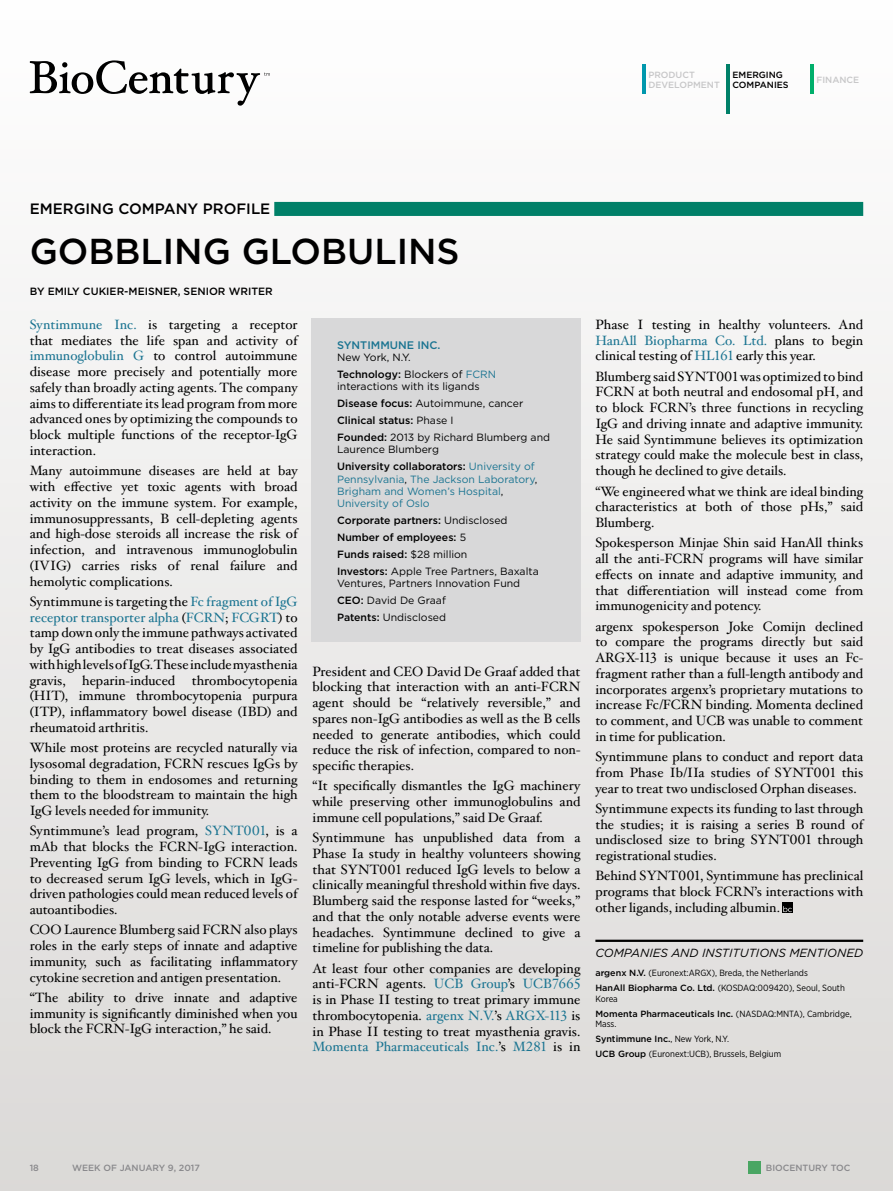
<style>
.page{position:relative;width:893px;height:1191px;background:#fff}
.page>*{position:absolute;margin:0;border:0;box-sizing:border-box;transform-origin:0 0}
.title_banner{font:500 36px "Gotham";color:#000}
.Emerging_Company_KIC{font:500 15px "Gotham";color:#000}
.body_text{font:13.5px/15.8px "Hoefler Txt";color:#000;text-align:justify}
.co_inst_hed{font:italic 11.7px "Gotham";color:#000}
.ecp_co{font:500 10.95px "Gotham";color:#1a7491}
.ecp_body_text{font:10.5px/12.3px "Gotham";color:#000}
.ecp_body_text-2{font:10.5px/12.3px "Gotham";color:#1a7491}
.ecp_body_text-3{font:500 10.5px "Gotham";color:#000}
.byline{font:500 10.5px "Gotham";color:#000}
.ecp_co_loc{font:10.5px "Gotham";color:#000}
.co_inst_list{font:9px/10.5px "Gotham Narrow";color:#000}
.t1{font:500 9px "Gotham";color:#89898c}
.co_inst_list-2{font:500 9px "Gotham";color:#000}
.t2{font:500 9px/10.5px "Gotham";color:#c7c7c8}
.menu_style{font:500 9px "Gotham";color:#000}
.s1{color:#1a7491}
.s2{font-weight:500}
.s3{font-weight:400}
.s4{font-weight:500;color:#000}
.s5{color:#000}
.s6{font-family:"Gotham";font-weight:500}
.s7{font-family:"Gotham Narrow";font-weight:400}
</style>
<div class="page">
<div style="left:0;top:0;width:893px;height:1191px;background:linear-gradient(to bottom,#fefefe,#dbd9d7)"></div>
<hr style="left:810px;top:65px;width:3px;height:29px;background:#00af6b">
<hr style="left:642px;top:65px;width:3px;height:29px;background:#0098ad">
<svg style="left:30px;top:60px;width:240px;height:46px"></svg>
<div style="left:748px;top:1161px;width:13px;height:13px;background:#49a663"></div>
<hr style="left:726px;top:65px;width:3px;height:49px;background:#008068">
<div style="left:274px;top:202px;width:589px;height:14px;background:#008068"></div>
<hr style="left:595px;top:939px;width:268px;height:3px;background:#000">
<div style="left:783px;top:902px;width:10px;height:10px;background:#000"></div>
<svg style="left:783px;top:906px;width:9px;height:6px"></svg>
<div style="left:311px;top:319px;width:270px;height:323px;background:#d8d8d9"></div>
<p class="t2" style="left:648px;top:69px;width:73px">PRODUCT<br>DEVELOPMENT</p>
<p class="menu_style" style="left:732px;top:68px;width:52px">EMERGING</p>
<p class="menu_style" style="left:732px;top:79px;width:58px">COMPANIES</p>
<p class="t2" style="left:816px;top:74px;width:44px">FINANCE</p>
<p class="Emerging_Company_KIC" style="left:30px;top:199px;width:242px">EMERGING COMPANY PROFILE</p>
<p class="title_banner" style="left:30px;top:227px;width:431px">GOBBLING GLOBULINS</p>
<p class="byline" style="left:30px;top:284px;width:244px">BY EMILY CUKIER-MEISNER, SENIOR WRITER</p>
<p class="body_text" style="left:30px;top:316px;width:269px"><span class="s1">Syntimmune Inc.</span> is targeting a receptor that mediates the life span and activity of <span class="s1">immunoglobulin G</span> to control autoimmune disease more precisely and potentially more safely than broadly acting agents. The company aims to differentiate its lead program from more advanced ones by optimizing the compounds to block multiple functions of the receptor-IgG interaction.</p>
<p class="body_text" style="left:30px;top:462px;width:269px">Many autoimmune diseases are held at bay with effective yet toxic agents with broad activity on the immune system. For example, immunosuppressants, B cell-depleting agents and high-dose steroids all increase the risk of infection, and intravenous immunoglobulin (IVIG) carries risks of renal failure and hemolytic complications.</p>
<p class="body_text" style="left:30px;top:593px;width:269px">Syntimmune is targeting the <span class="s1">Fc fragment of IgG receptor transporter alpha</span> (<span class="s1">FCRN</span>; <span class="s1">FCGRT</span>) to tamp down only the immune pathways activated by IgG antibodies to treat diseases associated with high levels of IgG. These include myasthenia gravis, heparin-induced thrombocytopenia (HIT), immune thrombocytopenia purpura (ITP), inflammatory bowel disease (IBD) and rheumatoid arthritis.</p>
<p class="body_text" style="left:30px;top:739px;width:269px">While most proteins are recycled naturally via lysosomal degradation, FCRN rescues IgGs by binding to them in endosomes and returning them to the bloodstream to maintain the high IgG levels needed for immunity.</p>
<p class="body_text" style="left:30px;top:822px;width:269px">Syntimmune’s lead program, <span class="s1">SYNT001</span>, is a mAb that blocks the FCRN-IgG interaction.<br>Preventing IgG from binding to FCRN leads to decreased serum IgG levels, which in IgG&shy;driven pathologies could mean reduced levels of autoantibodies.</p>
<p class="body_text" style="left:30px;top:921px;width:269px">COO Laurence Blumberg said FCRN also plays roles in the early steps of innate and adaptive immunity, such as facilitating inflammatory cytokine secretion and antigen presentation.</p>
<p class="body_text" style="left:30px;top:989px;width:269px">“The ability to drive innate and adaptive immunity is significantly diminished when you block the FCRN-IgG interaction,” he said.</p>
<p class="ecp_co" style="left:337px;top:338px;width:105px">SYNTIMMUNE INC.</p>
<p class="ecp_co_loc" style="left:337px;top:350px;width:75px">New York, N.Y.</p>
<p class="ecp_body_text" style="left:337px;top:368px;width:161px"><span class="s2">Technology:</span> Blockers of <span class="s1">FCRN </span>interactions with its ligands</p>
<p class="ecp_body_text" style="left:337px;top:397px;width:188px"><span class="s2">Disease focus:</span> Autoimmune, cancer</p>
<p class="ecp_body_text-3" style="left:337px;top:413px;width:118px">Clinical status: <span class="s3">Phase I</span></p>
<p class="ecp_body_text" style="left:337px;top:431px;width:214px"><span class="s2">Founded:</span> 2013 by Richard Blumberg and<br>Laurence Blumberg</p>
<p class="ecp_body_text-2" style="left:337px;top:460px;width:202px"><span class="s4">University collaborators:</span> University of Pennsylvania<span class="s5">,</span> The Jackson Laboratory<span class="s5">, </span>Brigham and Women’s Hospital<span class="s5">, </span>University of Oslo</p>
<p class="ecp_body_text-3" style="left:337px;top:513px;width:172px">Corporate partners: <span class="s3">Undisclosed</span></p>
<p class="ecp_body_text-3" style="left:337px;top:530px;width:130px">Number of employees: <span class="s3">5</span></p>
<p class="ecp_body_text-3" style="left:337px;top:547px;width:132px">Funds raised: <span class="s3">$28 million</span></p>
<p class="ecp_body_text" style="left:337px;top:565px;width:203px"><span class="s2">Investors:</span> Apple Tree Partners, Baxalta<br>Ventures, Partners Innovation Fund</p>
<p class="ecp_body_text" style="left:337px;top:594px;width:110px"><span class="s2">CEO:</span> David De Graaf</p>
<p class="ecp_body_text" style="left:337px;top:611px;width:111px"><span class="s2">Patents:</span> Undisclosed</p>
<p class="body_text" style="left:313px;top:662px;width:269px">President and CEO David De Graaf added that blocking that interaction with an anti-FCRN agent should be “relatively reversible,” and spares non-IgG antibodies as well as the B cells needed to generate antibodies, which could reduce the risk of infection, compared to non&shy;specific therapies.</p>
<p class="body_text" style="left:313px;top:777px;width:269px">“It specifically dismantles the IgG machinery while preserving other immunoglobulins and immune cell populations,” said De Graaf.</p>
<p class="body_text" style="left:313px;top:829px;width:269px">Syntimmune has unpublished data from a Phase Ia study in healthy volunteers showing that SYNT001 reduced IgG levels to below a clinically meaningful threshold within five days.<br>Blumberg said the response lasted for “weeks,” and that the only notable adverse events were headaches. Syntimmune declined to give a timeline for publishing the data.</p>
<p class="body_text" style="left:313px;top:959px;width:269px">At least four other companies are developing anti-FCRN agents. <span class="s1">UCB Group</span>’s <span class="s1">UCB7665 </span>is in Phase II testing to treat primary immune thrombocytopenia. <span class="s1">argenx N.V.</span>’s <span class="s1">ARGX-113</span> is in Phase II testing to treat myasthenia gravis.<br><span class="s1">Momenta Pharmaceuticals Inc.</span>’s <span class="s1">M281</span> is in</p>
<p class="body_text" style="left:595px;top:316px;width:269px">Phase I testing in healthy volunteers. And <span class="s1">HanAll Biopharma Co. Ltd.</span> plans to begin clinical testing of <span class="s1">HL161</span> early this year.</p>
<p class="body_text" style="left:595px;top:368px;width:269px">Blumberg said SYNT001 was optimized to bind FCRN at both neutral and endosomal pH, and to block FCRN’s three functions in recycling IgG and driving innate and adaptive immunity.<br>He said Syntimmune believes its optimization strategy could make the molecule best in class, though he declined to give details.</p>
<p class="body_text" style="left:595px;top:482px;width:269px">“We engineered what we think are ideal binding characteristics at both of those pHs,” said Blumberg.</p>
<p class="body_text" style="left:595px;top:534px;width:269px">Spokesperson Minjae Shin said HanAll thinks all the anti-FCRN programs will have similar effects on innate and adaptive immunity, and that differentiation will instead come from immunogenicity and potency.</p>
<p class="body_text" style="left:595px;top:617px;width:269px">argenx spokesperson Joke Comijn declined to compare the programs directly but said ARGX-113 is unique because it uses an Fc&shy;fragment rather than a full-length antibody and incorporates argenx’s proprietary mutations to increase Fc/FCRN binding. Momenta declined to comment, and UCB was unable to comment in time for publication.</p>
<p class="body_text" style="left:595px;top:748px;width:269px">Syntimmune plans to conduct and report data from Phase Ib/IIa studies of SYNT001 this year to treat two undisclosed Orphan diseases.</p>
<p class="body_text" style="left:595px;top:800px;width:269px">Syntimmune expects its funding to last through the studies; it is raising a series B round of undisclosed size to bring SYNT001 through registrational studies.</p>
<p class="body_text" style="left:595px;top:867px;width:269px">Behind SYNT001, Syntimmune has preclinical programs that block FCRN’s interactions with other ligands, including albumin.</p>
<p class="co_inst_hed" style="left:595px;top:945px;width:269px">COMPANIES AND INSTITUTIONS MENTIONED</p>
<p class="co_inst_list" style="left:595px;top:967px;width:214px"><span class="s6">argenx N.V.</span> (Euronext:ARGX), Breda, the Netherlands</p>
<p class="co_inst_list" style="left:595px;top:982px;width:251px"><span class="s6">HanAll Biopharma Co. Ltd.</span> (KOSDAQ:009420), Seoul, South<br>Korea</p>
<p class="co_inst_list" style="left:595px;top:1008px;width:258px"><span class="s6">Momenta Pharmaceuticals Inc.</span> (NASDAQ:MNTA), Cambridge,<br>Mass.</p>
<p class="co_inst_list-2" style="left:595px;top:1033px;width:135px">Syntimmune Inc.<span class="s7">, New York, N.Y.</span></p>
<p class="co_inst_list" style="left:595px;top:1048px;width:187px"><span class="s6">UCB Group</span> (Euronext:UCB), Brussels, Belgium</p>
<p class="t1" style="left:30px;top:1161px;width:11px">18</p>
<p class="t1" style="left:72px;top:1161px;width:61px">WEEK OF January</p>
<p class="t1" style="left:168px;top:1161px;width:33px">9, 2017</p>
<p class="t1" style="left:766px;top:1162px;width:86px">BIOCENTURY TOC</p>
</div>
